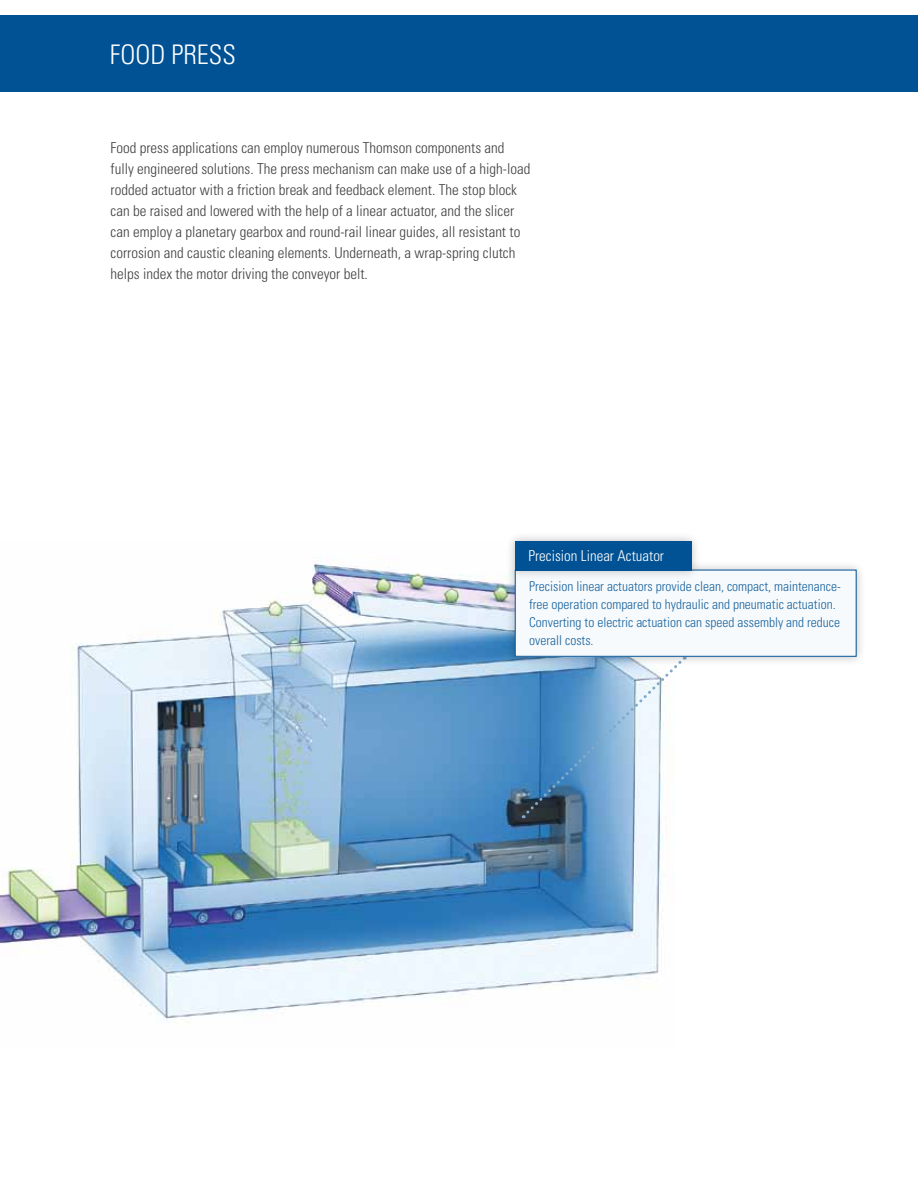
<style>
.page{position:relative;width:918px;height:1188px;background:#fff}
.page>*{position:absolute;margin:0;border:0;box-sizing:border-box;transform-origin:0 0}
.t1{font:300 condensed 27px "Univers";color:#fff}
.t2{font:300 condensed 15px/21px "Univers";color:#414042}
.t3{font:300 condensed 15px "Univers";color:#fff}
.t4{font:300 condensed 13.5px/18px "Univers";color:#1a649f}
</style>
<div class="page">
<img style="left:0;top:557px;width:665px;height:466px">
<div style="left:0;top:15px;width:918px;height:77px;background:#005295"></div>
<svg style="left:521px;top:666px;width:156px;height:153px"></svg>
<div style="left:505px;top:560px;width:361px;height:106px;background:#000;opacity:.25"></div>
<div style="left:515px;top:570px;width:341px;height:86px;background:#f7fafc"></div>
<div style="left:515px;top:570px;width:342px;height:87px;border:1px solid #005295"></div>
<div style="left:505px;top:531px;width:196px;height:49px;background:#000;opacity:.25"></div>
<div style="left:515px;top:541px;width:176px;height:29px;background:#005295"></div>
<h1 class="t1" style="left:110px;top:38px;width:128px">FOOD PRESS</h1>
<p class="t2" style="left:111px;top:137px;width:421px">Food press applications can employ numerous Thomson components and fully engineered solutions. The press mechanism can make use of a high-load rodded actuator with a friction break and feedback element. The stop block can be raised and lowered with the help of a linear actuator, and the slicer can employ a planetary gearbox and round-rail linear guides, all resistant to corrosion and caustic cleaning elements. Underneath, a wrap-spring clutch helps index the motor driving the conveyor belt.</p>
<p class="t3" style="left:528px;top:547px;width:137px">Precision Linear Actuator</p>
<p class="t4" style="left:529px;top:577px;width:313px">Precision linear actuators provide clean, compact, maintenance&shy;free operation compared to hydraulic and pneumatic actuation.<br>Converting to electric actuation can speed assembly and reduce overall costs.</p>
</div>
